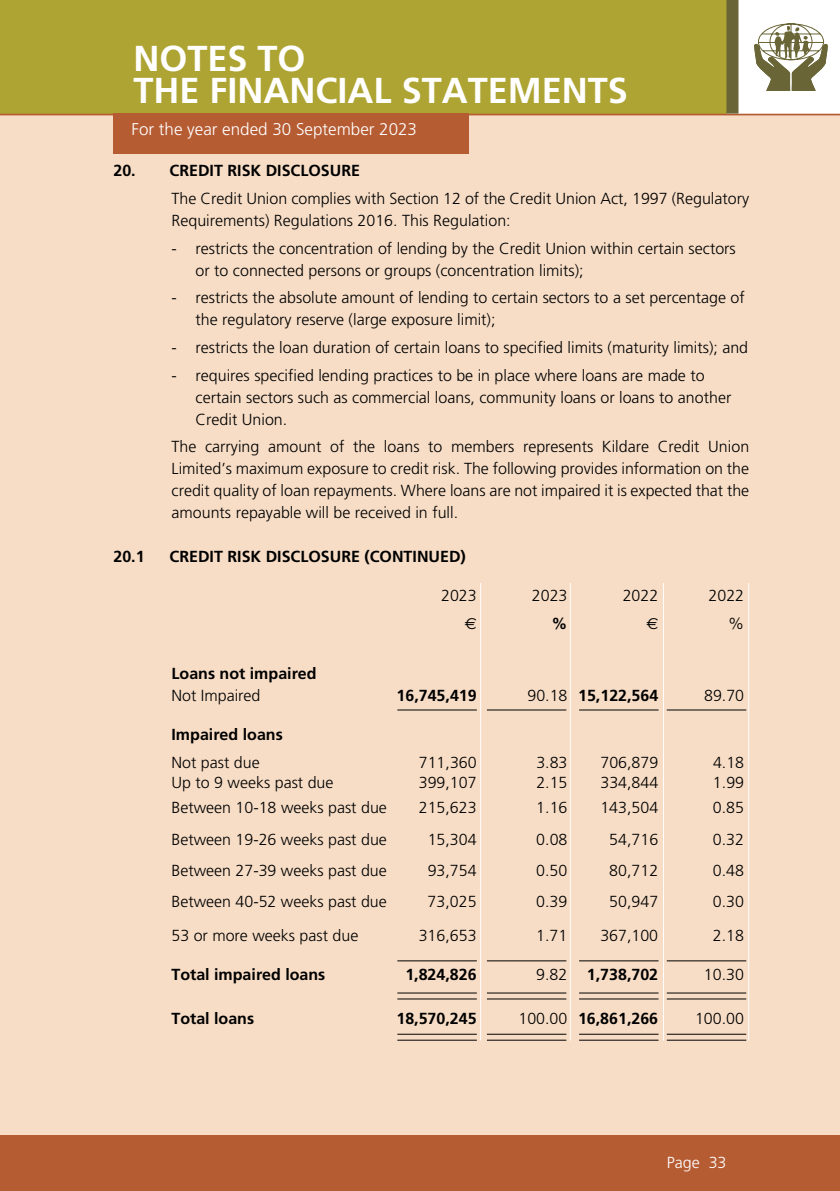
<style>
.page{position:relative;width:840px;height:1191px;background:#fff}
.page>*{position:absolute;margin:0;border:0;box-sizing:border-box;transform-origin:0 0}
.t1{font:700 36px/32px "Frutiger";color:#fff}
.t2{font:300 17px "Frutiger";color:#fff}
.t3{font:300 16px/22px "Frutiger";color:#000}
.t4{font:700 16px "Frutiger";color:#000}
.t5{font:300 16px "Frutiger";color:#fff}
.t6{font:16px "Euro Sans";color:#000}
.s1{font-weight:300}
</style>
<div class="page">
<div style="left:0;top:115px;width:839px;height:1076px;background:#f7ddc6"></div>
<div style="left:0;top:0;width:726px;height:115px;background:#aea434"></div>
<div style="left:0;top:1135px;width:839px;height:56px;background:#b65c33"></div>
<hr style="left:0;top:114px;width:839px;height:1px;background:#b65c33">
<div style="left:113px;top:113px;width:356px;height:41px;background:#b65c33"></div>
<div style="left:726px;top:0;width:12px;height:114px;background:#696536"></div>
<svg style="left:754px;top:23px;width:72px;height:68px"></svg>
<hr style="left:662px;top:583px;width:1px;height:457px;background:#fff">
<hr style="left:569px;top:583px;width:1px;height:457px;background:#fff">
<hr style="left:480px;top:583px;width:1px;height:457px;background:#fff">
<hr style="left:747px;top:583px;width:1px;height:457px;background:#fff">
<hr style="left:397px;top:709px;width:79px;height:1px;background:#000">
<hr style="left:486px;top:709px;width:80px;height:1px;background:#000">
<hr style="left:578px;top:709px;width:80px;height:1px;background:#000">
<hr style="left:666px;top:709px;width:79px;height:1px;background:#000">
<hr style="left:397px;top:960px;width:79px;height:1px;background:#000">
<hr style="left:486px;top:960px;width:80px;height:1px;background:#000">
<hr style="left:578px;top:960px;width:80px;height:1px;background:#000">
<hr style="left:666px;top:960px;width:79px;height:1px;background:#000">
<hr style="left:397px;top:992px;width:79px;height:1px;background:#000">
<hr style="left:486px;top:992px;width:80px;height:1px;background:#000">
<hr style="left:578px;top:992px;width:80px;height:1px;background:#000">
<hr style="left:666px;top:992px;width:79px;height:1px;background:#000">
<hr style="left:397px;top:998px;width:79px;height:1px;background:#000">
<hr style="left:486px;top:998px;width:80px;height:1px;background:#000">
<hr style="left:578px;top:998px;width:80px;height:1px;background:#000">
<hr style="left:666px;top:998px;width:79px;height:1px;background:#000">
<hr style="left:397px;top:1033px;width:79px;height:1px;background:#000">
<hr style="left:486px;top:1033px;width:80px;height:1px;background:#000">
<hr style="left:578px;top:1033px;width:80px;height:1px;background:#000">
<hr style="left:666px;top:1033px;width:79px;height:1px;background:#000">
<hr style="left:397px;top:1039px;width:79px;height:1px;background:#000">
<hr style="left:486px;top:1039px;width:80px;height:1px;background:#000">
<hr style="left:578px;top:1039px;width:80px;height:1px;background:#000">
<hr style="left:666px;top:1039px;width:79px;height:1px;background:#000">
<h1 class="t1" style="left:133px;top:42px;width:496px">NOTES TO<br>THE FINANCIAL STATEMENTS</h1>
<p class="t2" style="left:131px;top:119px;width:287px">For the year ended 30 September 2023</p>
<p class="t4" style="left:113px;top:161px;width:248px">20. CREDIT RISK DISCLOSURE</p>
<p class="t3" style="left:171px;top:187px;width:578px">The Credit Union complies with Section 12 of the Credit Union Act, 1997 (Regulatory<br>Requirements) Regulations 2016. This Regulation:</p>
<p class="t3" style="left:195px;top:237px;width:541px;text-indent:-24px">- restricts the concentration of lending by the Credit Union within certain sectors or to connected persons or groups (concentration limits);</p>
<p class="t3" style="left:195px;top:287px;width:550px;text-indent:-24px">- restricts the absolute amount of lending to certain sectors to a set percentage of the regulatory reserve (large exposure limit);</p>
<p class="t3" style="left:171px;top:336px;width:577px">- restricts the loan duration of certain loans to specified limits (maturity limits); and</p>
<p class="t3" style="left:195px;top:364px;width:537px;text-indent:-24px">- requires specified lending practices to be in place where loans are made to certain sectors such as commercial loans, community loans or loans to another<br>Credit Union.</p>
<p class="t3" style="left:171px;top:436px;width:579px;text-align:justify">The carrying amount of the loans to members represents Kildare Credit Union Limited’s maximum exposure to credit risk. The following provides information on the credit quality of loan repayments. Where loans are not impaired it is expected that the amounts repayable will be received in full.</p>
<p class="t4" style="left:113px;top:547px;width:33px">20.1</p>
<p class="t4" style="left:169px;top:547px;width:298px">CREDIT RISK DISCLOSURE (CONTINUED)</p>
<p class="t3" style="left:441px;top:585px;width:37px">2023</p>
<p class="t3" style="left:531px;top:585px;width:37px">2023</p>
<p class="t3" style="left:622px;top:585px;width:37px">2022</p>
<p class="t3" style="left:708px;top:585px;width:37px">2022</p>
<p class="t6" style="left:464px;top:614px;width:13px">€</p>
<p class="t4" style="left:551px;top:614px;width:17px">%</p>
<p class="t6" style="left:646px;top:614px;width:13px">€</p>
<p class="t3" style="left:727px;top:612px;width:17px">%</p>
<p class="t4" style="left:171px;top:664px;width:146px">Loans not impaired</p>
<p class="t3" style="left:171px;top:684px;width:90px">Not Impaired</p>
<p class="t4" style="left:396px;top:686px;width:82px">16,745,419</p>
<p class="t4" style="left:527px;top:686px;width:132px"><span class="s1">90.18</span> 15,122,564</p>
<p class="t3" style="left:703px;top:684px;width:42px">89.70</p>
<p class="t4" style="left:171px;top:725px;width:113px">Impaired loans</p>
<p class="t3" style="left:171px;top:751px;width:90px">Not past due</p>
<p class="t3" style="left:418px;top:751px;width:59px">711,360</p>
<p class="t3" style="left:536px;top:751px;width:33px">3.83</p>
<p class="t3" style="left:600px;top:751px;width:59px">706,879</p>
<p class="t3" style="left:712px;top:751px;width:33px">4.18</p>
<p class="t3" style="left:171px;top:771px;width:163px">Up to 9 weeks past due</p>
<p class="t3" style="left:418px;top:771px;width:59px">399,107</p>
<p class="t3" style="left:536px;top:771px;width:33px">2.15</p>
<p class="t3" style="left:600px;top:771px;width:59px">334,844</p>
<p class="t3" style="left:712px;top:771px;width:33px">1.99</p>
<p class="t3" style="left:171px;top:796px;width:217px">Between 10-18 weeks past due</p>
<p class="t3" style="left:418px;top:796px;width:59px">215,623</p>
<p class="t3" style="left:536px;top:796px;width:33px">1.16</p>
<p class="t3" style="left:600px;top:796px;width:59px">143,504</p>
<p class="t3" style="left:712px;top:796px;width:33px">0.85</p>
<p class="t3" style="left:171px;top:828px;width:217px">Between 19-26 weeks past due</p>
<p class="t3" style="left:427px;top:828px;width:50px">15,304</p>
<p class="t3" style="left:536px;top:828px;width:33px">0.08</p>
<p class="t3" style="left:609px;top:828px;width:50px">54,716</p>
<p class="t3" style="left:712px;top:828px;width:33px">0.32</p>
<p class="t3" style="left:171px;top:859px;width:217px">Between 27-39 weeks past due</p>
<p class="t3" style="left:427px;top:859px;width:50px">93,754</p>
<p class="t3" style="left:536px;top:859px;width:33px">0.50</p>
<p class="t3" style="left:609px;top:859px;width:50px">80,712</p>
<p class="t3" style="left:712px;top:859px;width:33px">0.48</p>
<p class="t3" style="left:171px;top:890px;width:217px">Between 40-52 weeks past due</p>
<p class="t3" style="left:427px;top:890px;width:50px">73,025</p>
<p class="t3" style="left:536px;top:890px;width:33px">0.39</p>
<p class="t3" style="left:609px;top:890px;width:50px">50,947</p>
<p class="t3" style="left:712px;top:890px;width:33px">0.30</p>
<p class="t3" style="left:171px;top:924px;width:188px">53 or more weeks past due</p>
<p class="t3" style="left:418px;top:924px;width:59px">316,653</p>
<p class="t3" style="left:536px;top:924px;width:33px">1.71</p>
<p class="t3" style="left:600px;top:924px;width:59px">367,100</p>
<p class="t3" style="left:712px;top:924px;width:33px">2.18</p>
<p class="t4" style="left:171px;top:964px;width:155px">Total impaired loans</p>
<p class="t4" style="left:405px;top:964px;width:73px">1,824,826</p>
<p class="t4" style="left:536px;top:964px;width:123px"><span class="s1">9.82</span> 1,738,702</p>
<p class="t3" style="left:703px;top:963px;width:42px">10.30</p>
<p class="t4" style="left:171px;top:1009px;width:84px">Total loans</p>
<p class="t4" style="left:396px;top:1009px;width:82px">18,570,245</p>
<p class="t4" style="left:518px;top:1009px;width:141px"><span class="s1">100.00</span> 16,861,266</p>
<p class="t3" style="left:694px;top:1007px;width:50px">100.00</p>
<p class="t5" style="left:666px;top:1153px;width:61px">Page 33</p>
</div>
